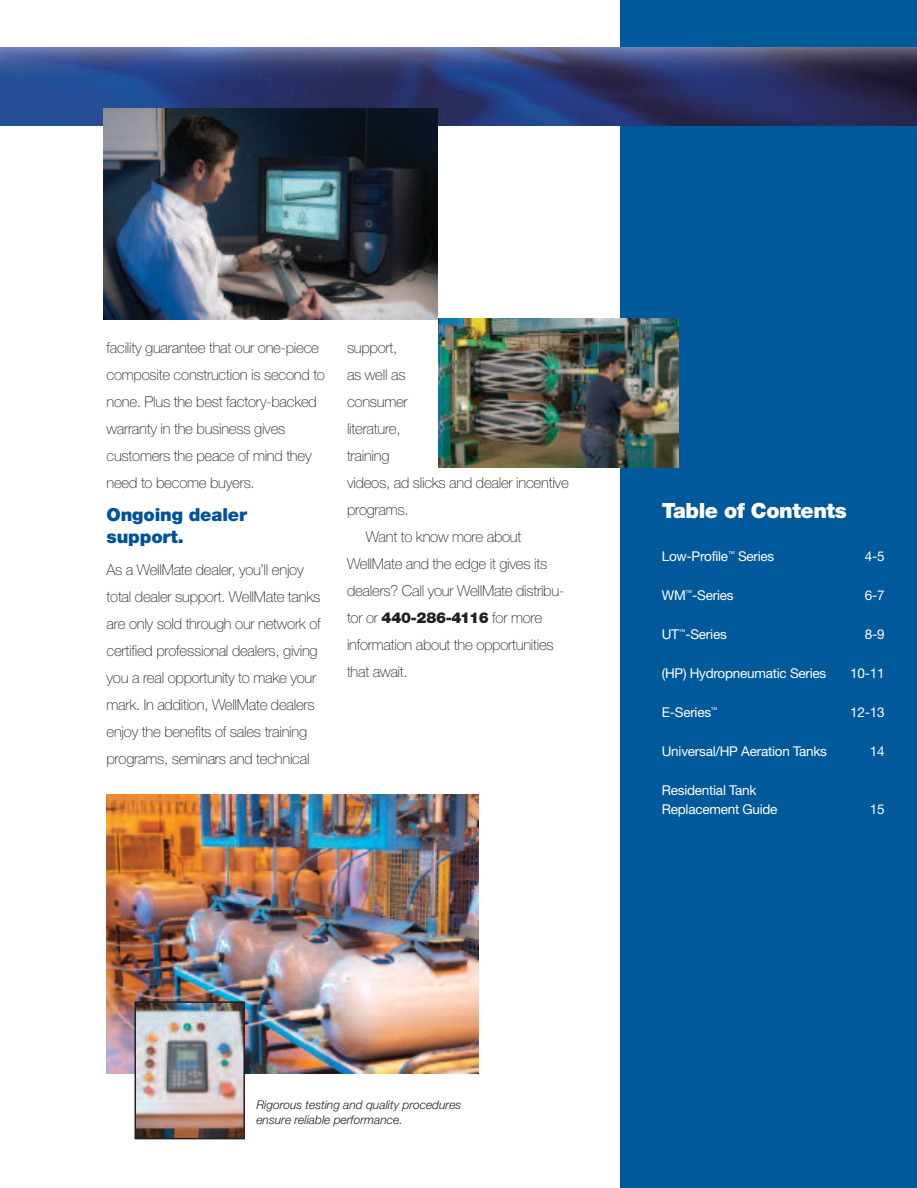
<style>
.page{position:relative;width:917px;height:1188px;background:#fff}
.page>*{position:absolute;margin:0;border:0;box-sizing:border-box;transform-origin:0 0}
.t1{font:900 21px "Helvetica Neue";letter-spacing:-.02em;color:#fff}
.t2{font:900 18px/21.6px "Helvetica Neue";letter-spacing:-.005em;color:#01529b}
.t3{font:100 15px/27px "Helvetica Neue";letter-spacing:-.015em;color:#231f20}
.t4{font:13.5px/19.5px "Helvetica Neue";letter-spacing:-.015em;color:#fff}
.t5{font:italic 300 12px/15px "Helvetica Neue";color:#231f20}
.s1{font-weight:900}
</style>
<div class="page">
<div style="left:619px;top:0;width:297px;height:1188px;background:#00599a"></div>
<img style="left:0;top:47px;width:916px;height:79px">
<img style="left:103px;top:108px;width:334px;height:211px">
<img style="left:438px;top:319px;width:240px;height:148px">
<img style="left:106px;top:794px;width:372px;height:279px">
<img style="left:137px;top:1004px;width:105px;height:132px">
<div style="left:134px;top:1001px;width:111px;height:138px;border:2px solid #231f20"></div>
<p class="t3" style="left:106px;top:335px;width:220px">facility guarantee that our one-piece composite construction is second to none. Plus the best factory-backed warranty in the business gives customers the peace of mind they need to become buyers.</p>
<p class="t2" style="left:106px;top:505px;width:142px">Ongoing dealer support.</p>
<p class="t3" style="left:106px;top:558px;width:216px">As a WellMate dealer, you’ll enjoy total dealer support. WellMate tanks are only sold through our network of certified professional dealers, giving you a real opportunity to make your mark. In addition, WellMate dealers enjoy the benefits of sales training programs, seminars and technical</p>
<p class="t3" style="left:347px;top:335px;width:52px">support,</p>
<p class="t3" style="left:347px;top:362px;width:60px">as well as</p>
<p class="t3" style="left:347px;top:389px;width:62px">consumer</p>
<p class="t3" style="left:347px;top:416px;width:55px">literature,</p>
<p class="t3" style="left:347px;top:443px;width:44px">training</p>
<p class="t3" style="left:347px;top:470px;width:223px">videos, ad slicks and dealer incentive</p>
<p class="t3" style="left:347px;top:497px;width:63px">programs.</p>
<p class="t3" style="left:365px;top:524px;width:157px">Want to know more about</p>
<p class="t3" style="left:347px;top:551px;width:202px">WellMate and the edge it gives its</p>
<p class="t3" style="left:347px;top:578px;width:219px">dealers? Call your WellMate distribu-</p>
<p class="t3" style="left:347px;top:605px;width:197px">tor or <span class="s1">440-286-4116</span> for more</p>
<p class="t3" style="left:347px;top:632px;width:208px">information about the opportunities</p>
<p class="t3" style="left:347px;top:659px;width:62px">that await.</p>
<h1 class="t1" style="left:661px;top:503px;width:186px">Table of Contents</h1>
<p class="t4" style="left:661px;top:548px;width:114px">Low-Profile<sup>™</sup> Series</p>
<p class="t4" style="left:864px;top:548px;width:21px">4-5</p>
<p class="t4" style="left:661px;top:587px;width:73px">WM<sup>™</sup>-Series</p>
<p class="t4" style="left:864px;top:587px;width:21px">6-7</p>
<p class="t4" style="left:661px;top:626px;width:66px">UT<sup>™</sup>-Series</p>
<p class="t4" style="left:864px;top:626px;width:21px">8-9</p>
<p class="t4" style="left:661px;top:665px;width:166px">(HP) Hydropneumatic Series</p>
<p class="t4" style="left:849px;top:665px;width:36px">10-11</p>
<p class="t4" style="left:661px;top:704px;width:57px">E-Series<sup>™</sup></p>
<p class="t4" style="left:850px;top:704px;width:36px">12-13</p>
<p class="t4" style="left:661px;top:743px;width:166px">Universal/HP Aeration Tanks</p>
<p class="t4" style="left:869px;top:743px;width:16px">14</p>
<p class="t4" style="left:661px;top:782px;width:117px">Residential Tank<br>Replacement Guide</p>
<p class="t4" style="left:869px;top:801px;width:16px">15</p>
<p class="t5" style="left:256px;top:1098px;width:206px">Rigorous testing and quality procedures ensure reliable performance.</p>
</div>
